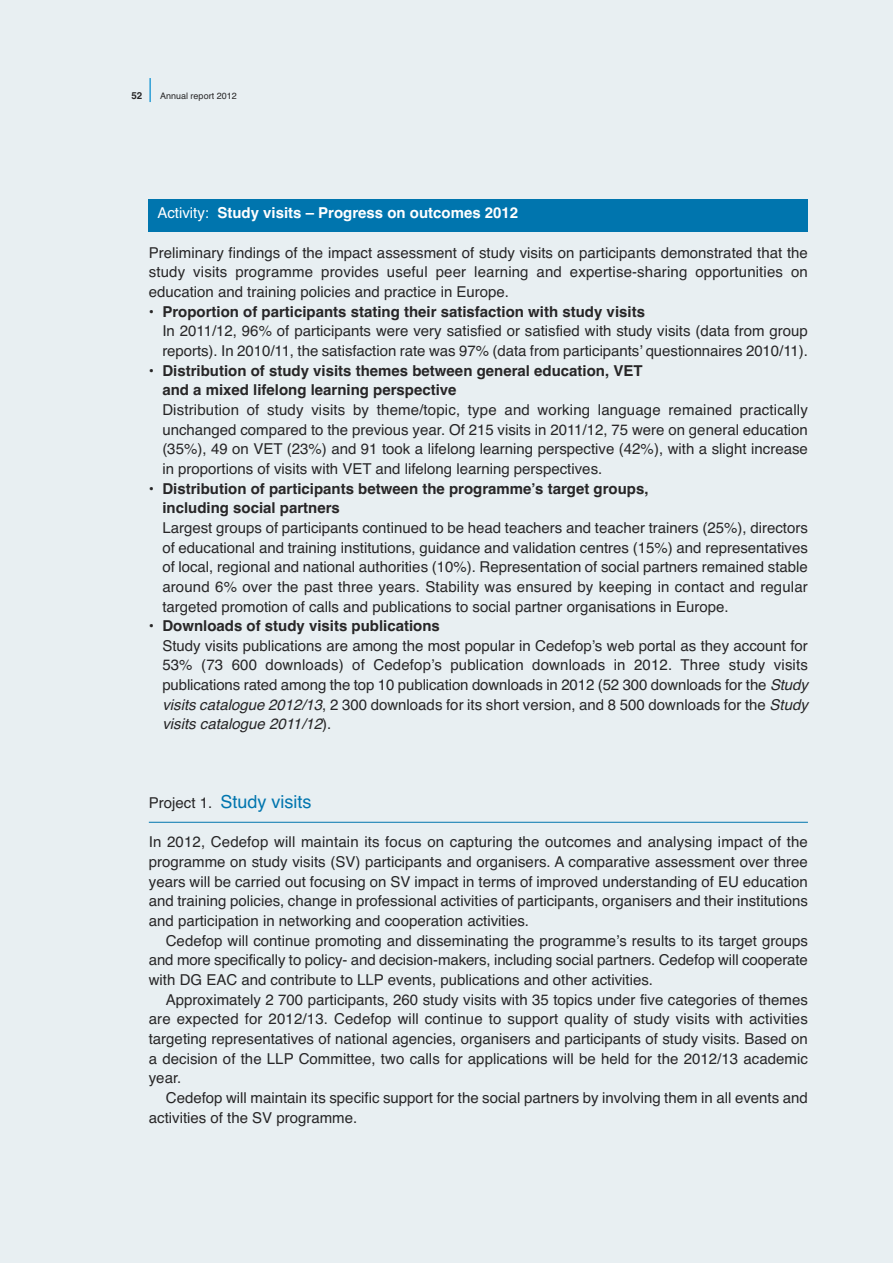
<style>
.page{position:relative;width:893px;height:1263px;background:#e8eff2}
.page>*{position:absolute;margin:0;border:0;box-sizing:border-box;transform-origin:0 0}
.t1{font:18px "Helvetica";color:#0075ae}
.t2{font:15px/19.6px "Helvetica";color:#272627;text-align:justify}
.t3{font:700 15px/19.6px "Helvetica";color:#272627}
.t4{font:700 15px "Helvetica";color:#fff}
.t5{font:700 9.75px "Helvetica";color:#272627}
.t6{font:9px "Helvetica";color:#272627}
.s1{font-weight:400}
.s2{font-style:italic}
.s3{font-size:15px;color:#272627}
</style>
<div class="page">
<div style="left:149px;top:199px;width:659px;height:33px;background:#0075ae"></div>
<svg style="left:150px;top:78px;width:1px;height:24px"></svg>
<hr style="left:149px;top:822px;width:659px;height:1px;background:#0075ae">
<p class="t5" style="left:131px;top:90px;width:12px">52</p>
<p class="t6" style="left:160px;top:91px;width:78px">Annual report 2012</p>
<p class="t4" style="left:157px;top:205px;width:362px"><span class="s1">Activity:</span> Study visits – Progress on outcomes 2012</p>
<p class="t2" style="left:149px;top:243px;width:661px">Preliminary findings of the impact assessment of study visits on participants demonstrated that the study visits programme provides useful peer learning and expertise-sharing opportunities on education and training policies and practice in Europe.</p>
<p class="t3" style="left:149px;top:302px;width:498px">• Proportion of participants stating their satisfaction with study visits</p>
<p class="t2" style="left:162px;top:321px;width:647px">In 2011/12, 96% of participants were very satisfied or satisfied with study visits (data from group reports). In 2010/11, the satisfaction rate was 97% (data from participants’ questionnaires 2010/11).</p>
<p class="t3" style="left:162px;top:361px;width:482px;text-indent:-14px">• Distribution of study visits themes between general education, VET and a mixed lifelong learning perspective</p>
<p class="t2" style="left:162px;top:400px;width:647px">Distribution of study visits by theme/topic, type and working language remained practically unchanged compared to the previous year. Of 215 visits in 2011/12, 75 were on general education (35%), 49 on VET (23%) and 91 took a lifelong learning perspective (42%), with a slight increase in proportions of visits with VET and lifelong learning perspectives.</p>
<p class="t3" style="left:162px;top:479px;width:488px;text-indent:-14px">• Distribution of participants between the programme’s target groups, including social partners</p>
<p class="t2" style="left:162px;top:518px;width:647px">Largest groups of participants continued to be head teachers and teacher trainers (25%), directors of educational and training institutions, guidance and validation centres (15%) and representatives of local, regional and national authorities (10%). Representation of social partners remained stable around 6% over the past three years. Stability was ensured by keeping in contact and regular targeted promotion of calls and publications to social partner organisations in Europe.</p>
<p class="t3" style="left:149px;top:616px;width:293px">• Downloads of study visits publications</p>
<p class="t2" style="left:162px;top:636px;width:647px">Study visits publications are among the most popular in Cedefop’s web portal as they account for 53% (73 600 downloads) of Cedefop’s publication downloads in 2012. Three study visits publications rated among the top 10 publication downloads in 2012 (52 300 downloads for the <span class="s2">Study visits catalogue 2012/13</span>, 2 300 downloads for its short version, and 8 500 downloads for the <span class="s2">Study visits catalogue 2011/12</span>).</p>
<p class="t1" style="left:149px;top:791px;width:164px"><span class="s3">Project 1.</span> Study visits</p>
<p class="t2" style="left:149px;top:832px;width:661px">In 2012, Cedefop will maintain its focus on capturing the outcomes and analysing impact of the programme on study visits (SV) participants and organisers. A comparative assessment over three years will be carried out focusing on SV impact in terms of improved understanding of EU education and training policies, change in professional activities of participants, organisers and their institutions and participation in networking and cooperation activities.</p>
<p class="t2" style="left:149px;top:931px;width:661px;text-indent:17px">Cedefop will continue promoting and disseminating the programme’s results to its target groups and more specifically to policy- and decision-makers, including social partners. Cedefop will cooperate with DG EAC and contribute to LLP events, publications and other activities.</p>
<p class="t2" style="left:149px;top:989px;width:661px;text-indent:17px">Approximately 2 700 participants, 260 study visits with 35 topics under five categories of themes are expected for 2012/13. Cedefop will continue to support quality of study visits with activities targeting representatives of national agencies, organisers and participants of study visits. Based on a decision of the LLP Committee, two calls for applications will be held for the 2012/13 academic year.</p>
<p class="t2" style="left:149px;top:1088px;width:661px;text-indent:17px">Cedefop will maintain its specific support for the social partners by involving them in all events and activities of the SV programme.</p>
</div>
